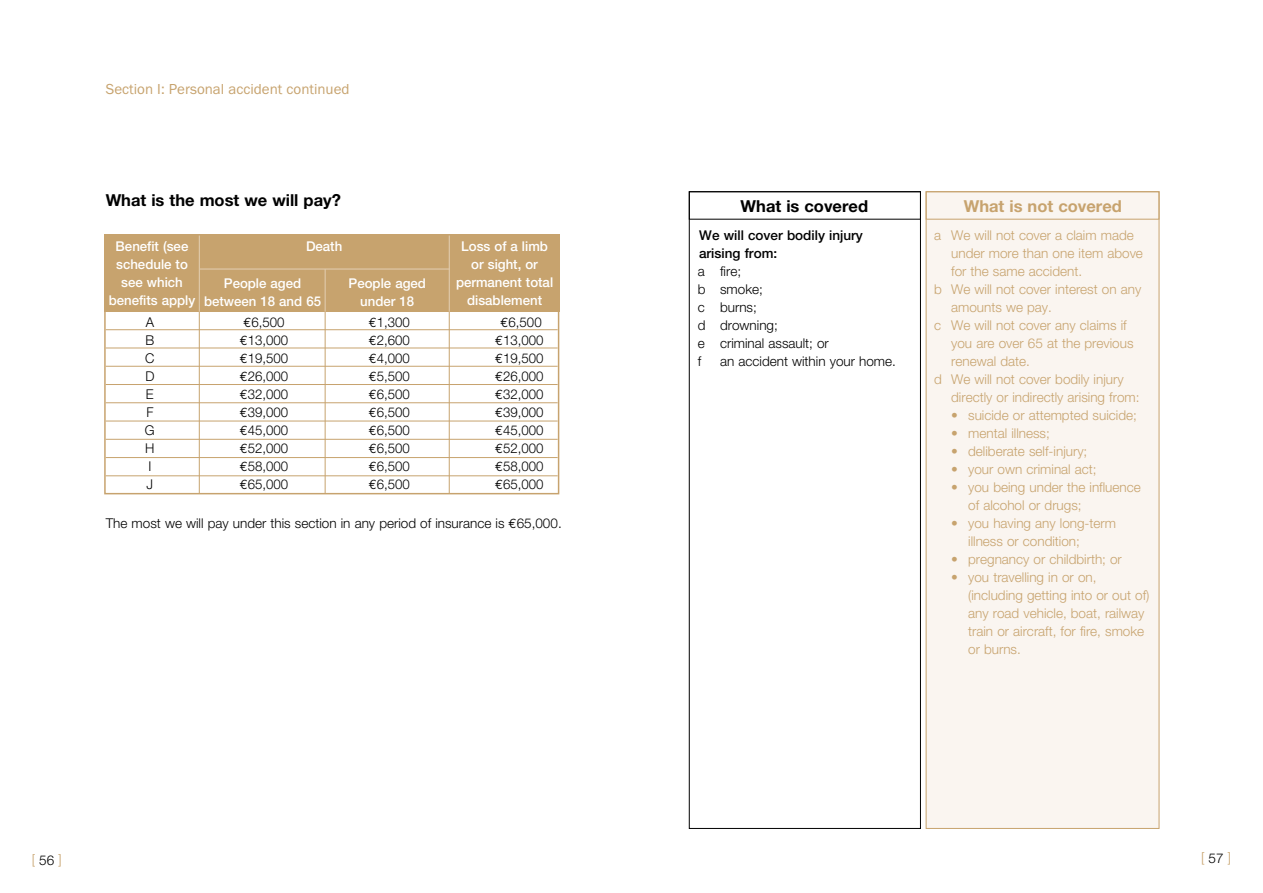
<style>
.page{position:relative;width:1263px;height:893px;background:#fff}
.page>*{position:absolute;margin:0;border:0;box-sizing:border-box;transform-origin:0 0}
.t1{font:700 16.5px "Helvetica Neue";color:#000}
.t2{font:700 16.5px "Helvetica Neue";color:#c7a36e}
.t3{font:15px "Franklin Got Itc T";color:#c7a36e}
.t4{font:300 13.5px/18px "Helvetica Neue";color:#c7a36e}
._01__Text{font:300 13.5px "Helvetica Neue";color:#000}
._01__Text-2{font:500 13.5px/18px "Helvetica Neue";color:#fff;text-align:center}
.t5{font:500 13.5px/18px "Helvetica Neue";color:#000}
.s1{font-family:"Euro Mono";font-weight:400}
.s2{color:#000}
</style>
<div class="page">
<div style="left:926px;top:191px;width:233px;height:638px;background:#faf5f0;border:1px solid #c7a36e"></div>
<div style="left:689px;top:191px;width:232px;height:29px;border:1px solid #000"></div>
<div style="left:926px;top:191px;width:233px;height:29px;border:1px solid #c7a36e"></div>
<div style="left:104px;top:235px;width:455px;height:259px;border:2px solid #c7a36e"></div>
<div style="left:104px;top:235px;width:455px;height:77px;background:#c7a36e"></div>
<hr style="left:106px;top:329px;width:452px;height:1px;background:#c7a36e">
<hr style="left:106px;top:348px;width:452px;height:1px;background:#c7a36e">
<hr style="left:106px;top:366px;width:452px;height:1px;background:#c7a36e">
<hr style="left:106px;top:384px;width:452px;height:1px;background:#c7a36e">
<hr style="left:106px;top:402px;width:452px;height:1px;background:#c7a36e">
<hr style="left:106px;top:421px;width:452px;height:1px;background:#c7a36e">
<hr style="left:106px;top:439px;width:452px;height:1px;background:#c7a36e">
<hr style="left:106px;top:457px;width:452px;height:1px;background:#c7a36e">
<hr style="left:106px;top:475px;width:452px;height:1px;background:#c7a36e">
<hr style="left:199px;top:312px;width:1px;height:182px;background:#c7a36e">
<hr style="left:325px;top:312px;width:1px;height:182px;background:#c7a36e">
<hr style="left:449px;top:312px;width:1px;height:182px;background:#c7a36e">
<hr style="left:199px;top:236px;width:1px;height:76px;background:#e3cfb3">
<hr style="left:325px;top:269px;width:1px;height:43px;background:#e3cfb3">
<hr style="left:200px;top:269px;width:250px;height:1px;background:#e3cfb3">
<hr style="left:449px;top:236px;width:1px;height:76px;background:#e3cfb3">
<p class="t3" style="left:106px;top:81px;width:245px">Section I: Personal accident continued</p>
<p class="t1" style="left:106px;top:190px;width:237px">What is the most we will pay?</p>
<p class="_01__Text-2" style="left:109px;top:237px;width:88px">Benefit (see schedule to see which benefits apply</p>
<p class="_01__Text" style="left:146px;top:314px;width:10px">A</p>
<p class="_01__Text" style="left:244px;top:314px;width:43px"><span class="s1">_</span>6,500</p>
<p class="_01__Text" style="left:369px;top:314px;width:43px"><span class="s1">_</span>1,300</p>
<p class="_01__Text" style="left:501px;top:314px;width:43px"><span class="s1">_</span>6,500</p>
<p class="_01__Text" style="left:145px;top:332px;width:10px">B</p>
<p class="_01__Text" style="left:240px;top:332px;width:50px"><span class="s1">_</span>13,000</p>
<p class="_01__Text" style="left:369px;top:332px;width:43px"><span class="s1">_</span>2,600</p>
<p class="_01__Text" style="left:495px;top:332px;width:50px"><span class="s1">_</span>13,000</p>
<p class="_01__Text" style="left:145px;top:350px;width:11px">C</p>
<p class="_01__Text" style="left:240px;top:350px;width:50px"><span class="s1">_</span>19,500</p>
<p class="_01__Text" style="left:369px;top:350px;width:43px"><span class="s1">_</span>4,000</p>
<p class="_01__Text" style="left:495px;top:350px;width:50px"><span class="s1">_</span>19,500</p>
<p class="_01__Text" style="left:145px;top:368px;width:11px">D</p>
<p class="_01__Text" style="left:240px;top:368px;width:50px"><span class="s1">_</span>26,000</p>
<p class="_01__Text" style="left:369px;top:368px;width:43px"><span class="s1">_</span>5,500</p>
<p class="_01__Text" style="left:495px;top:368px;width:50px"><span class="s1">_</span>26,000</p>
<p class="_01__Text" style="left:146px;top:386px;width:9px">E</p>
<p class="_01__Text" style="left:240px;top:386px;width:50px"><span class="s1">_</span>32,000</p>
<p class="_01__Text" style="left:369px;top:386px;width:43px"><span class="s1">_</span>6,500</p>
<p class="_01__Text" style="left:495px;top:386px;width:50px"><span class="s1">_</span>32,000</p>
<p class="_01__Text" style="left:146px;top:404px;width:9px">F</p>
<p class="_01__Text" style="left:240px;top:404px;width:50px"><span class="s1">_</span>39,000</p>
<p class="_01__Text" style="left:369px;top:404px;width:43px"><span class="s1">_</span>6,500</p>
<p class="_01__Text" style="left:495px;top:404px;width:50px"><span class="s1">_</span>39,000</p>
<p class="_01__Text" style="left:145px;top:422px;width:11px">G</p>
<p class="_01__Text" style="left:240px;top:422px;width:50px"><span class="s1">_</span>45,000</p>
<p class="_01__Text" style="left:369px;top:422px;width:43px"><span class="s1">_</span>6,500</p>
<p class="_01__Text" style="left:495px;top:422px;width:50px"><span class="s1">_</span>45,000</p>
<p class="_01__Text" style="left:145px;top:440px;width:11px">H</p>
<p class="_01__Text" style="left:240px;top:440px;width:50px"><span class="s1">_</span>52,000</p>
<p class="_01__Text" style="left:369px;top:440px;width:43px"><span class="s1">_</span>6,500</p>
<p class="_01__Text" style="left:495px;top:440px;width:50px"><span class="s1">_</span>52,000</p>
<p class="_01__Text" style="left:148px;top:458px;width:4px">I</p>
<p class="_01__Text" style="left:240px;top:458px;width:50px"><span class="s1">_</span>58,000</p>
<p class="_01__Text" style="left:369px;top:458px;width:43px"><span class="s1">_</span>6,500</p>
<p class="_01__Text" style="left:495px;top:458px;width:50px"><span class="s1">_</span>58,000</p>
<p class="_01__Text" style="left:147px;top:476px;width:8px">J</p>
<p class="_01__Text" style="left:240px;top:476px;width:50px"><span class="s1">_</span>65,000</p>
<p class="_01__Text" style="left:369px;top:476px;width:43px"><span class="s1">_</span>6,500</p>
<p class="_01__Text" style="left:495px;top:476px;width:50px"><span class="s1">_</span>65,000</p>
<p class="_01__Text-2" style="left:306px;top:237px;width:38px">Death</p>
<p class="_01__Text-2" style="left:204px;top:274px;width:119px">People aged between 18 and 65</p>
<p class="_01__Text-2" style="left:349px;top:274px;width:79px">People aged under 18</p>
<p class="_01__Text-2" style="left:456px;top:237px;width:99px">Loss of a limb or sight, or permanent total disablement</p>
<p class="_01__Text" style="left:106px;top:515px;width:457px">The most we will pay under this section in any period of insurance is <span class="s1">_</span>65,000.</p>
<p class="t1" style="left:741px;top:196px;width:129px">What is covered</p>
<p class="t2" style="left:964px;top:196px;width:160px">What is not covered</p>
<p class="t5" style="left:699px;top:226px;width:165px">We will cover bodily injury arising from:</p>
<p class="_01__Text" style="left:698px;top:263px;width:45px">a fire;</p>
<p class="_01__Text" style="left:698px;top:281px;width:66px">b smoke;</p>
<p class="_01__Text" style="left:698px;top:299px;width:60px">c burns;</p>
<p class="_01__Text" style="left:698px;top:317px;width:81px">d drowning;</p>
<p class="_01__Text" style="left:698px;top:335px;width:132px">e criminal assault; or</p>
<p class="_01__Text" style="left:698px;top:353px;width:5px">f</p>
<p class="_01__Text" style="left:720px;top:353px;width:177px">an accident within your home.</p>
<p class="t4" style="left:951px;top:226px;width:193px;text-indent:-17px">a We will not cover a claim made under more than one item above for the same accident.</p>
<p class="t4" style="left:951px;top:280px;width:192px;text-indent:-17px">b We will not cover interest on any amounts we pay.</p>
<p class="t4" style="left:951px;top:316px;width:184px;text-indent:-17px">c We will not cover any claims if you are over 65 at the previous renewal date.</p>
<p class="t4" style="left:951px;top:370px;width:190px;text-indent:-17px">d We will not cover bodily injury directly or indirectly arising from:</p>
<p class="t4" style="left:951px;top:406px;width:187px">• suicide or attempted suicide;</p>
<p class="t4" style="left:951px;top:424px;width:100px">• mental illness;</p>
<p class="t4" style="left:951px;top:442px;width:138px">• deliberate self-injury;</p>
<p class="t4" style="left:951px;top:460px;width:147px">• your own criminal act;</p>
<p class="t4" style="left:968px;top:478px;width:174px;text-indent:-17px">• you being under the influence of alcohol or drugs;</p>
<p class="t4" style="left:968px;top:514px;width:149px;text-indent:-17px">• you having any long-term illness or condition;</p>
<p class="t4" style="left:951px;top:550px;width:172px">• pregnancy or childbirth; or</p>
<p class="t4" style="left:968px;top:568px;width:183px;text-indent:-17px">• you travelling in or on, (including getting into or out of) any road vehicle, boat, railway train or aircraft, for fire, smoke or burns.</p>
<p class="t4" style="left:32px;top:850px;width:31px">[ <span class="s2">56</span> ]</p>
<p class="t4" style="left:1201px;top:848px;width:31px">[ <span class="s2">57</span> ]</p>
</div>
